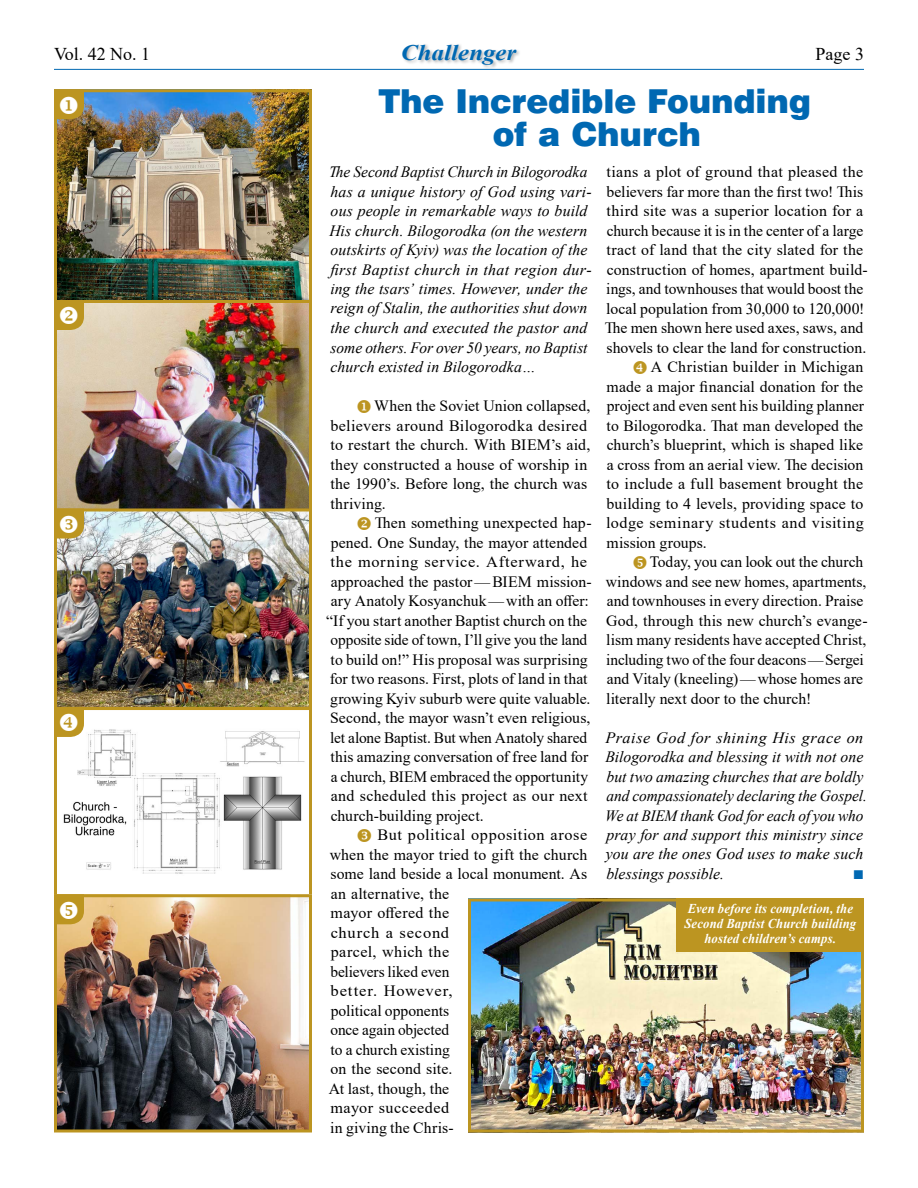
<style>
.page{position:relative;width:918px;height:1188px;background:#fff}
.page>*{position:absolute;margin:0;border:0;box-sizing:border-box;transform-origin:0 0}
.t1{font:900 33px/33px "Swiss 721 BT";letter-spacing:-.005em;color:#0068b2;text-align:center}
.t2{font:italic 700 22.2px "Times New Roman";letter-spacing:-.01em;color:#0068b2;scale:1.15 1}
.t3{font:italic 18.9px "Times New Roman";color:#0068b2}
.t4{font:18px "Times New Roman";color:#000}
.t5{font:15.75px/19.5px "Times New Roman";letter-spacing:.005em;color:#000}
.t6{font:italic 15.75px/19.5px "Times New Roman";letter-spacing:.005em;color:#000}
.t7{font:15.75px "Times New Roman";letter-spacing:.03em;color:#000}
.t8{font:italic 700 13.5px/15px "Times New Roman";letter-spacing:.01em;color:#fff;text-align:center;scale:.94 1}
.s1{color:#bc9521}
</style>
<div class="page">
<div style="left:401px;top:43px;width:120px;height:26px;background:#000;opacity:.3"></div>
<hr style="left:54px;top:69px;width:810px;height:1px;background:#0068b2">
<img style="left:63px;top:729px;width:242px;height:145px">
<div style="left:54px;top:707px;width:258px;height:191px;border:3px solid #bc9521"></div>
<img style="left:58px;top:898px;width:250px;height:230px">
<div style="left:54px;top:894px;width:258px;height:238px;border:3px solid #bc9521"></div>
<img style="left:472px;top:902px;width:388px;height:226px">
<div style="left:468px;top:898px;width:396px;height:234px;border:3px solid #bc9521"></div>
<img style="left:58px;top:93px;width:250px;height:207px">
<div style="left:54px;top:89px;width:258px;height:215px;border:3px solid #bc9521"></div>
<img style="left:58px;top:304px;width:250px;height:204px">
<div style="left:54px;top:300px;width:258px;height:214px;border:3px solid #bc9521"></div>
<img style="left:58px;top:512px;width:250px;height:194px">
<div style="left:54px;top:508px;width:258px;height:202px;border:3px solid #bc9521"></div>
<div style="left:677px;top:898px;width:187px;height:54px;background:#bc9521"></div>
<svg style="left:54px;top:508px;width:30px;height:30px"></svg>
<svg style="left:54px;top:707px;width:30px;height:30px"></svg>
<svg style="left:54px;top:894px;width:30px;height:30px"></svg>
<svg style="left:54px;top:89px;width:30px;height:30px"></svg>
<svg style="left:54px;top:300px;width:30px;height:30px"></svg>
<p class="t4" style="left:54px;top:41px;width:98px">Vol. 42 No. 1</p>
<h2 class="t2" style="left:401px;top:37px;width:102px">Challenger</h2>
<p class="t4" style="left:816px;top:41px;width:50px">Page 3</p>
<h1 class="t1" style="left:378px;top:84px;width:434px">The Incredible Founding of a Church</h1>
<p class="t6" style="left:329px;top:162px;width:264px">The Second Baptist Church in Bilogorodka has a unique history of God using vari&shy;ous people in remarkable ways to build His church. Bilogorodka (on the western outskirts of Kyiv) was the location of the first Baptist church in that region dur&shy;ing the tsars’ times. However, under the reign of Stalin, the authorities shut down the church and executed the pastor and some others. For over 50 years, no Baptist church existed in Bilogorodka…</p>
<p class="t5" style="left:331px;top:395px;width:261px;text-indent:26px"><span class="s1">◆</span>When the Soviet Union collapsed, believers around Bilogorodka desired to restart the church. With BIEM’s aid, they constructed a house of worship in the 1990’s. Before long, the church was thriving.</p>
<p class="t5" style="left:326px;top:512px;width:267px;text-indent:30px"><span class="s1">❖</span>Then something unexpected hap&shy;pened. One Sunday, the mayor attended the morning service. Afterward, he approached the pastor—BIEM mission&shy;ary Anatoly Kosyanchuk—with an offer: “If you start another Baptist church on the opposite side of town, I’ll give you the land to build on!” His proposal was surprising for two reasons. First, plots of land in that growing Kyiv suburb were quite valuable.<br>Second, the mayor wasn’t even religious, let alone Baptist. But when Anatoly shared this amazing conversation of free land for a church, BIEM embraced the opportunity and scheduled this project as our next church-building project.</p>
<p class="t5" style="left:329px;top:824px;width:260px;text-indent:49px">But political opposition arose when the mayor tried to gift the church some land beside a local monument. As an alternative, the<br>mayor offered the<br>church a second<br>parcel, which the<br>believers liked even<br>better. However,<br>political opponents<br>once again objected<br>to a church existing<br>on the second site.<br>At last, though, the<br>mayor succeeded<br>in giving the Chris-</p>
<p class="t5" style="left:607px;top:161px;width:258px">tians a plot of ground that pleased the</p>
<p class="t5" style="left:607px;top:181px;width:258px">believers far more than the first two! This</p>
<p class="t5" style="left:607px;top:200px;width:258px">third site was a superior location for a</p>
<p class="t5" style="left:607px;top:220px;width:258px">church because it is in the center of a large</p>
<p class="t5" style="left:607px;top:239px;width:258px">tract of land that the city slated for the</p>
<p class="t5" style="left:607px;top:259px;width:262px">construction of homes, apartment build-</p>
<p class="t5" style="left:606px;top:278px;width:259px">ings, and townhouses that would boost the</p>
<p class="t5" style="left:606px;top:298px;width:260px">local population from 30,000 to 120,000!</p>
<p class="t5" style="left:605px;top:317px;width:260px">The men shown here used axes, saws, and</p>
<p class="t5" style="left:607px;top:337px;width:261px">shovels to clear the land for construction.</p>
<p class="t5" style="left:651px;top:356px;width:214px">A Christian builder in Michigan</p>
<p class="t5" style="left:607px;top:376px;width:258px">made a major financial donation for the</p>
<p class="t5" style="left:607px;top:395px;width:259px">project and even sent his building planner</p>
<p class="t5" style="left:607px;top:415px;width:258px">to Bilogorodka. That man developed the</p>
<p class="t5" style="left:607px;top:434px;width:258px">church’s blueprint, which is shaped like</p>
<p class="t5" style="left:607px;top:454px;width:258px">a cross from an aerial view. The decision</p>
<p class="t5" style="left:607px;top:473px;width:258px">to include a full basement brought the</p>
<p class="t5" style="left:607px;top:493px;width:258px">building to 4 levels, providing space to</p>
<p class="t7" style="left:606px;top:512px;width:259px">lodge seminary students and visiting</p>
<p class="t5" style="left:607px;top:532px;width:102px">mission groups.</p>
<p class="t5" style="left:650px;top:551px;width:215px">Today, you can look out the church</p>
<p class="t5" style="left:606px;top:571px;width:262px">windows and see new homes, apartments,</p>
<p class="t5" style="left:607px;top:590px;width:258px">and townhouses in every direction. Praise</p>
<p class="t5" style="left:606px;top:610px;width:263px">God, through this new church’s evange-</p>
<p class="t5" style="left:606px;top:629px;width:262px">lism many residents have accepted Christ,</p>
<p class="t5" style="left:606px;top:649px;width:259px">including two of the four deacons—Sergei</p>
<p class="t5" style="left:607px;top:668px;width:258px">and Vitaly (kneeling)—whose homes are</p>
<p class="t5" style="left:606px;top:688px;width:207px">literally next door to the church!</p>
<p class="t6" style="left:605px;top:727px;width:263px">Praise God for shining His grace on Bilogorodka and blessing it with not one but two amazing churches that are boldly and compassionately declaring the Gospel.<br>We at BIEM thank God for each of you who pray for and support this ministry since you are the ones God uses to make such blessings possible.</p>
<p class="t3" style="left:853px;top:860px;width:13px">■</p>
<p class="t8" style="left:684px;top:901px;width:184px">Even before its completion, the<br>Second Baptist Church building hosted children’s camps.</p>
</div>
